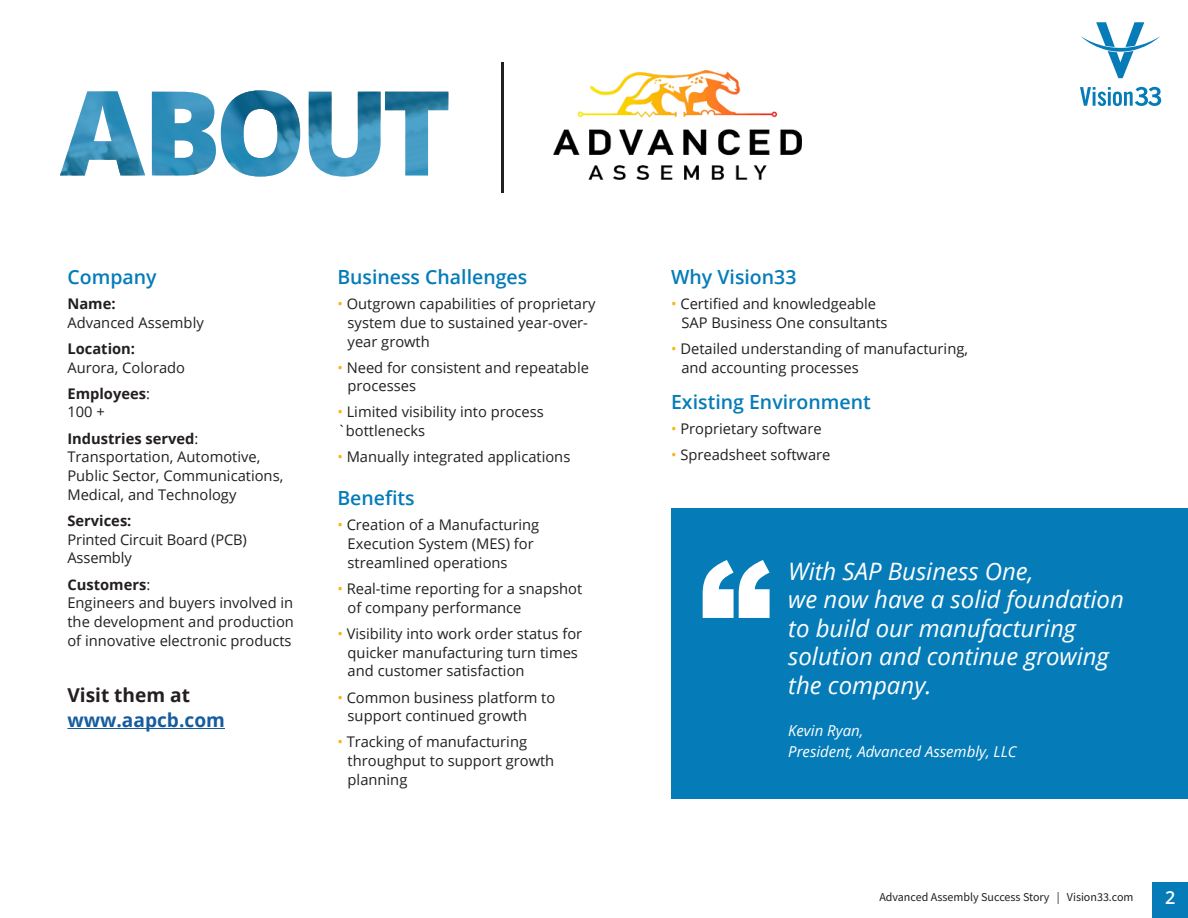
<style>
.page{position:relative;width:1188px;height:918px;background:#fff}
.page>*{position:absolute;margin:0;border:0;box-sizing:border-box;transform-origin:0 0}
.t1{font:900 145.5px "Arial";color:#fff}
.t2{font:italic 24px/28.5px "Open Sans";color:#fff}
.t3{font:600 19.5px "Open Sans";color:#057cb8}
.t4{font:700 19.05px/25.5px "Open Sans";color:#175d9e}
.t5{font:600 18px "Open Sans";color:#fff}
.t6{font:italic 15px "Open Sans";color:#fff}
.t7{font:14.7px/18.8px "Open Sans";color:#231f20}
.t8{font:700 14.7px/18.8px "Open Sans";color:#231f20}
.t9{font:12px "Source Sans Pro";color:#231f20}
.s1{font-weight:700}
.s2{font-weight:400}
.s3{color:#231f20}
.s4{color:#fab416}
</style>
<div class="page">
<svg style="left:60px;top:90px;width:388px;height:87px"></svg>
<div style="left:1152px;top:882px;width:36px;height:36px;background:#057cb8"></div>
<svg style="left:1081px;top:22px;width:79px;height:56px"></svg>
<svg style="left:1080px;top:87px;width:81px;height:19px"></svg>
<hr style="left:67px;top:728px;width:158px;height:1px;background:#175d9e">
<img style="left:553px;top:70px;width:249px;height:110px">
<hr style="left:501px;top:63px;width:3px;height:130px;background:#231f20">
<div style="left:672px;top:508px;width:516px;height:291px;background:#057cb8"></div>
<p class="t3" style="left:67px;top:263px;width:91px">Company</p>
<p class="t7" style="left:67px;top:294px;width:138px"><span class="s1">Name:<br></span>Advanced Assembly</p>
<p class="t7" style="left:67px;top:339px;width:119px"><span class="s1">Location:<br></span>Aurora, Colorado</p>
<p class="t8" style="left:67px;top:384px;width:84px">Employees<span class="s2">:<br>100 +</span></p>
<p class="t7" style="left:67px;top:428px;width:217px"><span class="s1">Industries served</span>:<br>Transportation, Automotive,<br>Public Sector, Communications,<br>Medical, and Technology</p>
<p class="t7" style="left:67px;top:511px;width:181px"><span class="s1">Services:<br></span>Printed Circuit Board (PCB)<br>Assembly</p>
<p class="t7" style="left:67px;top:574px;width:228px"><span class="s1">Customers</span>:<br>Engineers and buyers involved in the development and production of innovative electronic products</p>
<p class="t4" style="left:67px;top:681px;width:159px"><span class="s3">Visit them at </span>www.aapcb.com</p>
<p class="t3" style="left:337px;top:263px;width:191px">Business Challenges</p>
<p class="t7" style="left:348px;top:294px;width:249px;text-indent:-10px"><span class="s4">•</span> Outgrown capabilities of proprietary system due to sustained year-over&shy;year growth</p>
<p class="t7" style="left:348px;top:358px;width:243px;text-indent:-10px"><span class="s4">•</span> Need for consistent and repeatable processes</p>
<p class="t7" style="left:337px;top:402px;width:208px"><span class="s4">•</span> Limited visibility into process `bottlenecks</p>
<p class="t7" style="left:337px;top:447px;width:235px"><span class="s4">•</span> Manually integrated applications</p>
<p class="t3" style="left:337px;top:485px;width:79px">Benefits</p>
<p class="t7" style="left:348px;top:515px;width:193px;text-indent:-10px"><span class="s4">•</span> Creation of a Manufacturing<br>Execution System (MES) for streamlined operations</p>
<p class="t7" style="left:348px;top:579px;width:236px;text-indent:-10px"><span class="s4">•</span> Real-time reporting for a snapshot of company performance</p>
<p class="t7" style="left:348px;top:624px;width:236px;text-indent:-10px"><span class="s4">•</span> Visibility into work order status for quicker manufacturing turn times and customer satisfaction</p>
<p class="t7" style="left:348px;top:687px;width:209px;text-indent:-10px"><span class="s4">•</span> Common business platform to support continued growth</p>
<p class="t7" style="left:348px;top:732px;width:208px;text-indent:-10px"><span class="s4">•</span> Tracking of manufacturing throughput to support growth planning</p>
<p class="t3" style="left:671px;top:263px;width:127px">Why Vision33</p>
<p class="t7" style="left:681px;top:294px;width:208px;text-indent:-10px"><span class="s4">•</span> Certified and knowledgeable<br>SAP Business One consultants</p>
<p class="t7" style="left:681px;top:339px;width:288px;text-indent:-10px"><span class="s4">•</span> Detailed understanding of manufacturing, and accounting processes</p>
<p class="t3" style="left:671px;top:388px;width:201px">Existing Environment</p>
<p class="t7" style="left:671px;top:419px;width:152px"><span class="s4">•</span> Proprietary software</p>
<p class="t7" style="left:671px;top:445px;width:161px"><span class="s4">•</span> Spreadsheet software</p>
<h1 class="t1" style="left:699px;top:508px;width:74px">“</h1>
<p class="t2" style="left:788px;top:556px;width:337px">With SAP Business One,<br>we now have a solid foundation</p>
<p class="t2" style="left:788px;top:613px;width:289px">to build our manufacturing</p>
<p class="t2" style="left:788px;top:642px;width:322px">solution and continue growing</p>
<p class="t2" style="left:788px;top:670px;width:145px">the company.</p>
<p class="t6" style="left:788px;top:720px;width:77px">Kevin Ryan,</p>
<p class="t6" style="left:788px;top:741px;width:230px">President, Advanced Assembly, LLC</p>
<p class="t9" style="left:879px;top:889px;width:256px">Advanced Assembly Success Story | Vision33.com</p>
<p class="t5" style="left:1165px;top:885px;width:12px">2</p>
</div>
